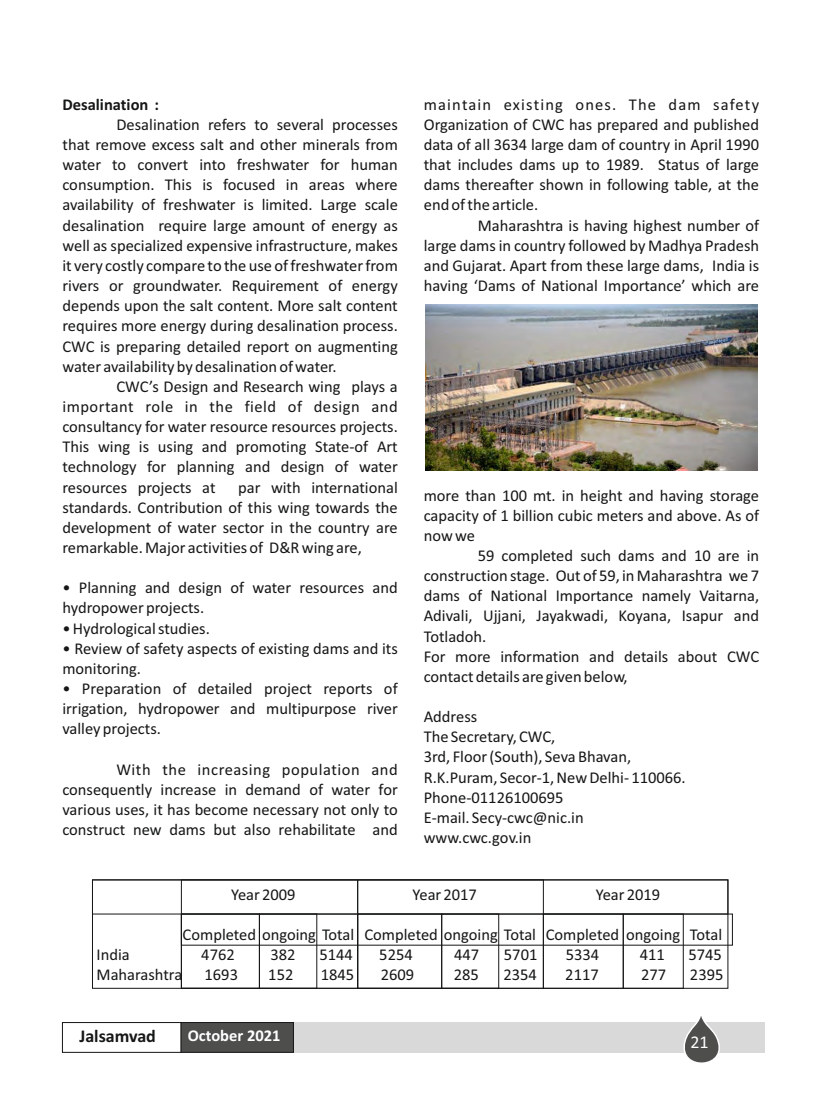
<style>
.page{position:relative;width:834px;height:1102px;background:#fff}
.page>*{position:absolute;margin:0;border:0;box-sizing:border-box;transform-origin:0 0}
.t1{font:700 18px "Calibri";color:#151616}
.t2{font:18px "Calibri";color:#fff}
.t3{font:16.5px/20.1px "Calibri";color:#151616;text-align:justify}
.t4{font:700 16.5px "Calibri";color:#151616}
.t5{font:700 16.5px "Calibri";color:#fff}
</style>
<div class="page">
<div style="left:62px;top:1022px;width:119px;height:30px;background:#fff;border:1px solid #151616"></div>
<div style="left:181px;top:1022px;width:584px;height:31px;background:#d9d9da"></div>
<svg style="left:683px;top:1016px;width:37px;height:47px"></svg>
<div style="left:181px;top:1022px;width:113px;height:30px;background:#4e4e4d;border:1px solid #151616"></div>
<img style="left:425px;top:304px;width:333px;height:166px">
<div style="left:92px;top:879px;width:636px;height:35px;border:1px solid #151616"></div>
<div style="left:181px;top:879px;width:177px;height:109px;border:1px solid #151616"></div>
<div style="left:357px;top:879px;width:186px;height:109px;border:1px solid #151616"></div>
<div style="left:181px;top:914px;width:78px;height:74px;border:1px solid #151616"></div>
<div style="left:259px;top:914px;width:58px;height:74px;border:1px solid #151616"></div>
<div style="left:357px;top:914px;width:85px;height:74px;border:1px solid #151616"></div>
<div style="left:441px;top:914px;width:58px;height:74px;border:1px solid #151616"></div>
<div style="left:543px;top:914px;width:80px;height:74px;border:1px solid #151616"></div>
<div style="left:623px;top:914px;width:60px;height:74px;border:1px solid #151616"></div>
<p class="t4" style="left:62px;top:97px;width:98px">Desalination :</p>
<p class="t3" style="left:62px;top:116px;width:337px;text-indent:54px">Desalination refers to several processes that remove excess salt and other minerals from water to convert into freshwater for human consumption. This is focused in areas where availability of freshwater is limited. Large scale desalination require large amount of energy as well as specialized expensive infrastructure, makes it very costly compare to the use of freshwater from rivers or groundwater. Requirement of energy depends upon the salt content. More salt content requires more energy during desalination process.<br>CWC is preparing detailed report on augmenting water availability by desalination of water.</p>
<p class="t3" style="left:62px;top:377px;width:337px;text-indent:54px">CWC’s Design and Research wing plays a important role in the field of design and consultancy for water resource resources projects.<br>This wing is using and promoting State-of Art technology for planning and design of water resources projects at</p>
<p class="t3" style="left:62px;top:478px;width:337px;text-indent:176px">par with international standards. Contribution of this wing towards the development of water sector in the country are remarkable. Major activities of D&amp;R wing are,</p>
<p class="t3" style="left:62px;top:579px;width:337px">• Planning and design of water resources and hydropower projects.</p>
<p class="t3" style="left:62px;top:619px;width:149px">• Hydrological studies.</p>
<p class="t3" style="left:62px;top:639px;width:337px">• Review of safety aspects of existing dams and its monitoring.</p>
<p class="t3" style="left:62px;top:680px;width:337px">• Preparation of detailed project reports of irrigation, hydropower and multipurpose river valley projects.</p>
<p class="t3" style="left:62px;top:760px;width:337px;text-indent:54px">With the increasing population and consequently increase in demand of water for various uses, it has become necessary not only to construct new dams but also rehabilitate and</p>
<p class="t3" style="left:424px;top:96px;width:337px">maintain existing ones. The dam safety Organization of CWC has prepared and published data of all 3634 large dam of country in April 1990 that includes dams up to 1989. Status of large dams thereafter shown in following table, at the end of the article.</p>
<p class="t3" style="left:424px;top:216px;width:337px;text-indent:54px">Maharashtra is having highest number of large dams in country followed by Madhya Pradesh and Gujarat. Apart from these large dams, India is having ‘Dams of National Importance’ which are</p>
<p class="t3" style="left:424px;top:486px;width:337px">more than 100 mt. in height and having storage capacity of 1 billion cubic meters and above. As of now we</p>
<p class="t3" style="left:424px;top:547px;width:337px;text-align:left;text-indent:54px">59 completed such dams and 10 are in construction stage. Out of 59, in Maharashtra we 7 dams of National Importance namely Vaitarna, Adivali, Ujjani, Jayakwadi, Koyana, Isapur and Totladoh.<br>For more information and details about CWC contact details are given below,</p>
<p class="t3" style="left:424px;top:708px;width:263px;text-align:left">Address<br>The Secretary, CWC,<br>3rd, Floor (South), Seva Bhavan,<br>R.K.Puram, Secor-1, New Delhi- 110066.<br>Phone-01126100695<br>E-mail. Secy-cwc@nic.in www.cwc.gov.in</p>
<p class="t3" style="left:231px;top:885px;width:66px">Year 2009</p>
<p class="t3" style="left:412px;top:885px;width:66px">Year 2017</p>
<p class="t3" style="left:596px;top:885px;width:66px">Year 2019</p>
<p class="t3" style="left:183px;top:925px;width:541px">Completed ongoing Total Completed ongoing Total Completed ongoing Total</p>
<p class="t3" style="left:97px;top:946px;width:35px">India</p>
<p class="t3" style="left:201px;top:946px;width:35px">4762</p>
<p class="t3" style="left:270px;top:946px;width:27px">382</p>
<p class="t3" style="left:319px;top:946px;width:35px">5144</p>
<p class="t3" style="left:379px;top:946px;width:35px">5254</p>
<p class="t3" style="left:454px;top:946px;width:27px">447</p>
<p class="t3" style="left:504px;top:946px;width:35px">5701</p>
<p class="t3" style="left:566px;top:946px;width:35px">5334</p>
<p class="t3" style="left:640px;top:946px;width:27px">411</p>
<p class="t3" style="left:688px;top:946px;width:35px">5745</p>
<p class="t3" style="left:97px;top:966px;width:87px">Maharashtra</p>
<p class="t3" style="left:205px;top:966px;width:35px">1693</p>
<p class="t3" style="left:268px;top:966px;width:27px">152</p>
<p class="t3" style="left:321px;top:966px;width:35px">1845</p>
<p class="t3" style="left:381px;top:966px;width:35px">2609</p>
<p class="t3" style="left:454px;top:966px;width:27px">285</p>
<p class="t3" style="left:503px;top:966px;width:35px">2354</p>
<p class="t3" style="left:565px;top:966px;width:35px">2117</p>
<p class="t3" style="left:641px;top:966px;width:27px">277</p>
<p class="t3" style="left:690px;top:966px;width:35px">2395</p>
<p class="t1" style="left:79px;top:1028px;width:78px">Jalsamvad</p>
<p class="t5" style="left:188px;top:1029px;width:94px">October 2021</p>
<p class="t2" style="left:690px;top:1034px;width:20px">21</p>
</div>
